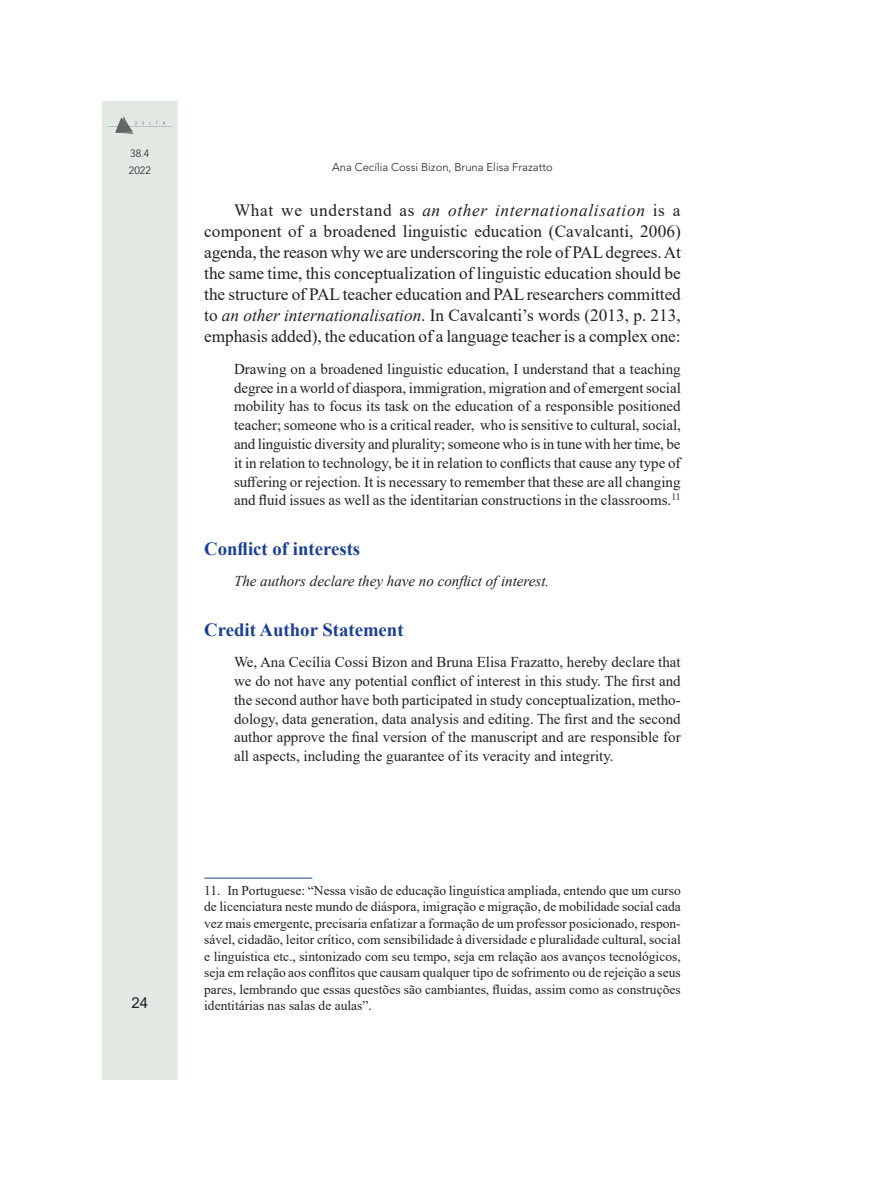
<style>
.page{position:relative;width:885px;height:1183px;background:#fff}
.page>*{position:absolute;margin:0;border:0;box-sizing:border-box;transform-origin:0 0}
.t1{font:700 18.75px "Times New Roman";color:#1b3f94}
.t2{font:17.25px/21px "Times New Roman";letter-spacing:-.005em;color:#231f20;text-align:justify}
.t3{font:15px/18.8px "Times New Roman";color:#231f20;text-align:justify}
.t4{font:italic 15px "Times New Roman";color:#231f20}
.t5{font:15px "Arial";color:#231f20}
.t6{font:13.5px/16.5px "Times New Roman";color:#231f20;text-align:justify}
.t7{font:300 11.25px "Avenir";color:#231f20}
.t8{font:300 10.5px/16.5px "Avenir";color:#231f20}
.s1{font-style:italic}
</style>
<div class="page">
<div style="left:102px;top:101px;width:77px;height:978px;background:#e1e9e2"></div>
<img style="left:107px;top:116px;width:65px;height:18px">
<hr style="left:178px;top:102px;width:4px;height:978px;background:#fff">
<hr style="left:204px;top:877px;width:108px;height:1px;background:#1b3f94">
<p class="t8" style="left:129px;top:145px;width:23px">38.4<br>2022</p>
<p class="t5" style="left:131px;top:991px;width:18px">24</p>
<p class="t7" style="left:332px;top:160px;width:222px">Ana Cecília Cossi Bizon, Bruna Elisa Frazatto</p>
<p class="t2" style="left:204px;top:199px;width:478px;text-indent:30px">What we understand as <span class="s1">an other internationalisation</span> is a component of a broadened linguistic education (Cavalcanti, 2006) agenda, the reason why we are underscoring the role of PAL degrees. At the same time, this conceptualization of linguistic education should be the structure of PAL teacher education and PAL researchers committed to <span class="s1">an other internationalisation</span>. In Cavalcanti’s words (2013, p. 213, emphasis added), the education of a language teacher is a complex one:</p>
<p class="t3" style="left:234px;top:359px;width:448px">Drawing on a broadened linguistic education, I understand that a teaching degree in a world of diaspora, immigration, migration and of emergent social mobility has to focus its task on the education of a responsible positioned teacher; someone who is a critical reader, who is sensitive to cultural, social, and linguistic diversity and plurality; someone who is in tune with her time, be it in relation to technology, be it in relation to conflicts that cause any type of suffering or rejection. It is necessary to remember that these are all changing and fluid issues as well as the identitarian constructions in the classrooms.<sup>11</sup></p>
<p class="t1" style="left:204px;top:535px;width:157px">Conflict of interests</p>
<p class="t4" style="left:234px;top:571px;width:317px">The authors declare they have no conflict of interest.</p>
<p class="t1" style="left:204px;top:616px;width:201px">Credit Author Statement</p>
<p class="t3" style="left:234px;top:652px;width:448px">We, Ana Cecília Cossi Bizon and Bruna Elisa Frazatto, hereby declare that we do not have any potential conflict of interest in this study. The first and the second author have both participated in study conceptualization, metho&shy;dology, data generation, data analysis and editing. The first and the second author approve the final version of the manuscript and are responsible for all aspects, including the guarantee of its veracity and integrity.</p>
<p class="t6" style="left:204px;top:881px;width:478px">11. In Portuguese: “Nessa visão de educação linguística ampliada, entendo que um curso de licenciatura neste mundo de diáspora, imigração e migração, de mobilidade social cada vez mais emergente, precisaria enfatizar a formação de um professor posicionado, respon&shy;sável, cidadão, leitor crítico, com sensibilidade à diversidade e pluralidade cultural, social e linguística etc., sintonizado com seu tempo, seja em relação aos avanços tecnológicos, seja em relação aos conflitos que causam qualquer tipo de sofrimento ou de rejeição a seus pares, lembrando que essas questões são cambiantes, fluidas, assim como as construções identitárias nas salas de aulas”.</p>
</div>
